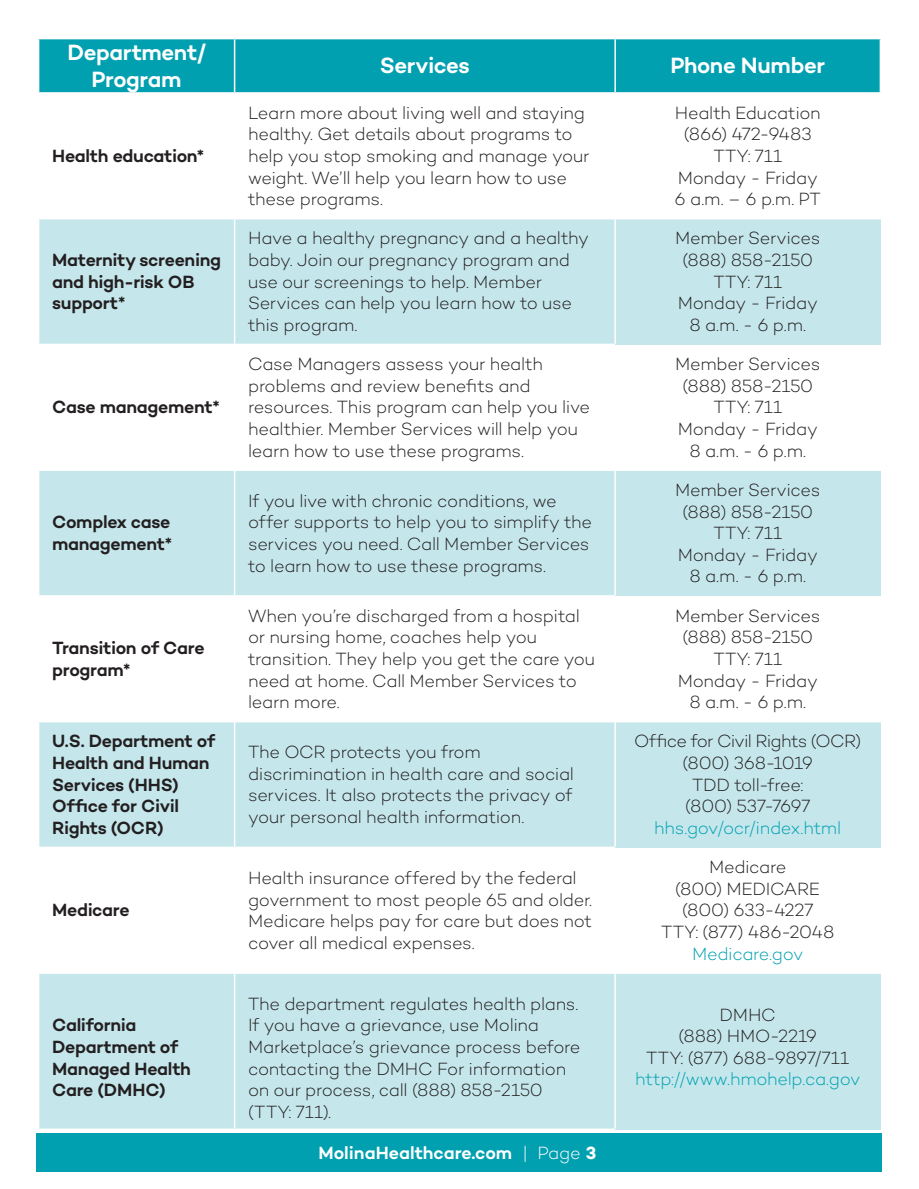
<style>
.page{position:relative;width:919px;height:1189px;background:#fff}
.page>*{position:absolute;margin:0;border:0;box-sizing:border-box;transform-origin:0 0}
.t1{font:600 22.5px/27px "Campton";letter-spacing:-.02em;color:#fff;text-align:center}
.t2{font:300 18px/21.6px "Campton";letter-spacing:-.02em;color:#231f20}
.t3{font:600 18px/21.6px "Campton";letter-spacing:-.02em;color:#231f20}
.t4{font:600 18px "Campton";color:#fff}
.s1{color:#00a0b0}
.s2{font-weight:300}
.s3{font-weight:700}
</style>
<div class="page">
<div style="left:39px;top:39px;width:195px;height:54px;background:#00a0b0"></div>
<div style="left:234px;top:39px;width:381px;height:54px;background:#00a0b0"></div>
<div style="left:615px;top:39px;width:264px;height:54px;background:#00a0b0"></div>
<div style="left:39px;top:218px;width:195px;height:126px;background:#c5e7ec"></div>
<div style="left:39px;top:470px;width:195px;height:125px;background:#c5e7ec"></div>
<div style="left:39px;top:721px;width:195px;height:126px;background:#c5e7ec"></div>
<div style="left:39px;top:972px;width:195px;height:156px;background:#c5e7ec"></div>
<div style="left:37px;top:1132px;width:844px;height:39px;background:#00a0b0"></div>
<div style="left:234px;top:218px;width:381px;height:126px;background:#c5e7ec"></div>
<div style="left:234px;top:470px;width:381px;height:125px;background:#c5e7ec"></div>
<div style="left:234px;top:721px;width:381px;height:126px;background:#c5e7ec"></div>
<div style="left:234px;top:972px;width:381px;height:156px;background:#c5e7ec"></div>
<hr style="left:234px;top:973px;width:1px;height:155px;background:#fff">
<hr style="left:38px;top:846px;width:196px;height:1px;background:#fff">
<hr style="left:234px;top:846px;width:381px;height:1px;background:#fff">
<hr style="left:234px;top:722px;width:1px;height:124px;background:#fff">
<hr style="left:234px;top:471px;width:1px;height:124px;background:#fff">
<hr style="left:38px;top:343px;width:196px;height:2px;background:#fff">
<hr style="left:234px;top:343px;width:381px;height:2px;background:#fff">
<hr style="left:234px;top:219px;width:1px;height:124px;background:#fff">
<hr style="left:614px;top:39px;width:1px;height:53px;background:#fff">
<hr style="left:234px;top:39px;width:1px;height:53px;background:#fff">
<hr style="left:38px;top:92px;width:196px;height:2px;background:#fff">
<hr style="left:234px;top:92px;width:381px;height:2px;background:#fff">
<hr style="left:615px;top:92px;width:265px;height:2px;background:#fff">
<div style="left:615px;top:218px;width:264px;height:126px;background:#c5e7ec"></div>
<hr style="left:38px;top:218px;width:196px;height:1px;background:#fff">
<hr style="left:234px;top:218px;width:381px;height:1px;background:#fff">
<hr style="left:615px;top:218px;width:265px;height:1px;background:#fff">
<hr style="left:614px;top:219px;width:1px;height:124px;background:#fff">
<div style="left:615px;top:470px;width:264px;height:125px;background:#c5e7ec"></div>
<hr style="left:38px;top:469px;width:196px;height:2px;background:#fff">
<hr style="left:234px;top:469px;width:381px;height:2px;background:#fff">
<hr style="left:615px;top:469px;width:265px;height:2px;background:#fff">
<hr style="left:614px;top:471px;width:1px;height:124px;background:#fff">
<div style="left:615px;top:721px;width:264px;height:126px;background:#c5e7ec"></div>
<hr style="left:38px;top:720px;width:196px;height:2px;background:#fff">
<hr style="left:234px;top:720px;width:381px;height:2px;background:#fff">
<hr style="left:615px;top:720px;width:265px;height:2px;background:#fff">
<hr style="left:614px;top:722px;width:1px;height:124px;background:#fff">
<div style="left:615px;top:972px;width:264px;height:156px;background:#c5e7ec"></div>
<hr style="left:38px;top:972px;width:196px;height:1px;background:#fff">
<hr style="left:234px;top:972px;width:381px;height:1px;background:#fff">
<hr style="left:615px;top:972px;width:265px;height:1px;background:#fff">
<hr style="left:614px;top:973px;width:1px;height:155px;background:#fff">
<p class="t1" style="left:67px;top:38px;width:139px">Department/<br>Program</p>
<p class="t3" style="left:52px;top:144px;width:154px">Health education*</p>
<p class="t3" style="left:52px;top:248px;width:170px">Maternity screening and high-risk OB support*</p>
<p class="t3" style="left:52px;top:396px;width:169px">Case management*</p>
<p class="t3" style="left:52px;top:511px;width:122px">Complex case management*</p>
<p class="t3" style="left:52px;top:636px;width:154px">Transition of Care program*</p>
<p class="t1" style="left:379px;top:52px;width:92px">Services</p>
<p class="t1" style="left:670px;top:52px;width:156px">Phone Number</p>
<p class="t2" style="left:248px;top:101px;width:343px">Learn more about living well and staying healthy. Get details about programs to help you stop smoking and manage your weight. We’ll help you learn how to use these programs.</p>
<p class="t2" style="left:674px;top:101px;width:148px;text-align:center">Health Education (866) 472-9483<br>TTY: 711<br>Monday - Friday<br>6 a.m. – 6 p.m. PT</p>
<p class="t2" style="left:248px;top:227px;width:342px">Have a healthy pregnancy and a healthy baby. Join our pregnancy program and use our screenings to help. Member<br>Services can help you learn how to use this program.</p>
<p class="t2" style="left:674px;top:227px;width:147px;text-align:center">Member Services (888) 858-2150<br>TTY: 711<br>Monday - Friday<br>8 a.m. - 6 p.m.</p>
<p class="t2" style="left:248px;top:353px;width:343px">Case Managers assess your health problems and review benefts and resources. This program can help you live healthier. Member Services will help you learn how to use these programs.</p>
<p class="t2" style="left:674px;top:353px;width:147px;text-align:center">Member Services (888) 858-2150<br>TTY: 711<br>Monday - Friday<br>8 a.m. - 6 p.m.</p>
<p class="t2" style="left:248px;top:489px;width:345px">If you live with chronic conditions, we offer supports to help you to simplify the services you need. Call Member Services to learn how to use these programs.</p>
<p class="t2" style="left:674px;top:478px;width:147px;text-align:center">Member Services (888) 858-2150<br>TTY: 711<br>Monday - Friday<br>8 a.m. - 6 p.m.</p>
<p class="t2" style="left:248px;top:604px;width:348px">When you’re discharged from a hospital or nursing home, coaches help you transition. They help you get the care you need at home. Call Member Services to learn more.</p>
<p class="t2" style="left:674px;top:604px;width:147px;text-align:center">Member Services (888) 858-2150<br>TTY: 711<br>Monday - Friday<br>8 a.m. - 6 p.m.</p>
<p class="t3" style="left:52px;top:729px;width:164px">U.S. Department of<br>Health and Human<br>Services (HHS)<br>Offce for Civil<br>Rights (OCR)</p>
<p class="t2" style="left:248px;top:740px;width:327px">The OCR protects you from discrimination in health care and social services. It also protects the privacy of your personal health information.</p>
<p class="t2" style="left:634px;top:730px;width:228px;text-align:center">Offce for Civil Rights (OCR) (800) 368-1019<br>TDD toll-free:<br>(800) 537-7697 <span class="s1">hhs.gov/ocr/index.html</span></p>
<p class="t3" style="left:52px;top:898px;width:79px">Medicare</p>
<p class="t3" style="left:52px;top:1013px;width:140px">California<br>Department of<br>Managed Health<br>Care (DMHC)</p>
<p class="t2" style="left:248px;top:866px;width:345px">Health insurance offered by the federal government to most people 65 and older.<br>Medicare helps pay for care but does not cover all medical expenses.</p>
<p class="t2" style="left:660px;top:855px;width:175px;text-align:center">Medicare<br>(800) MEDICARE (800) 633-4227<br>TTY: (877) 486-2048<br><span class="s1">Medicare.gov</span></p>
<p class="t2" style="left:248px;top:992px;width:334px">The department regulates health plans.<br>If you have a grievance, use Molina Marketplace’s grievance process before contacting the DMHC For information on our process, call (888) 858-2150 (TTY: 711).</p>
<p class="t2" style="left:634px;top:1002px;width:227px;text-align:center">DMHC<br>(888) HMO-2219<br>TTY: (877) 688-9897/711 <span class="s1">http://www.hmohelp.ca.gov</span></p>
<p class="t4" style="left:318px;top:1141px;width:279px">MolinaHealthcare.com <span class="s2">| Page</span> <span class="s3">3</span></p>
</div>
